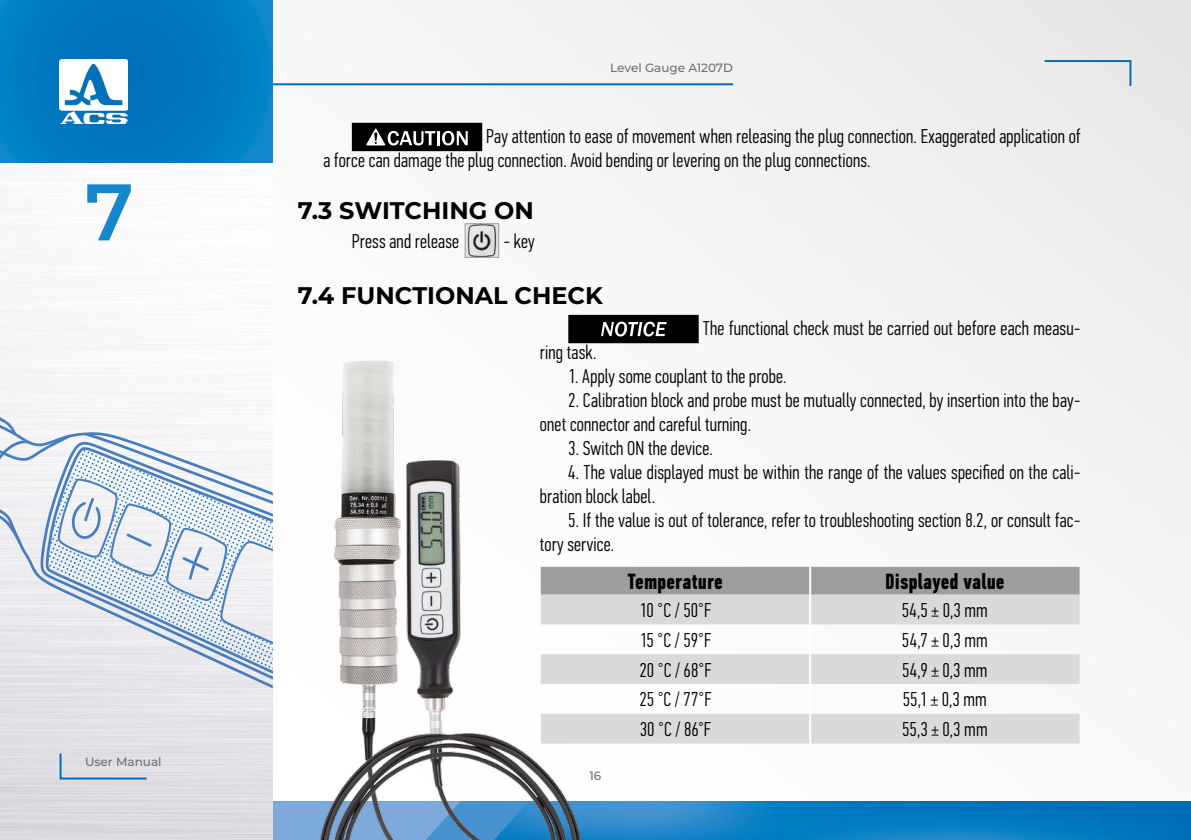
<style>
.page{position:relative;width:1191px;height:840px;background:#fff}
.page>*{position:absolute;margin:0;border:0;box-sizing:border-box;transform-origin:0 0}
.t1{font:600 80px "Montserrat";color:#1488ca}
.t2{font:700 24px "Montserrat";color:#000}
.t3{font:700 22px "PF Din Text Comp Pro";letter-spacing:.005em;color:#000}
.t4{font:300 20px/24px "PF Din Text Comp Pro";letter-spacing:.01em;color:#000}
.t5{font:500 12px "Montserrat";color:#706f6f}
</style>
<div class="page">
<div style="left:0;top:0;width:1191px;height:839px;background:#f6f6f6"></div>
<svg style="left:587px;top:801px;width:604px;height:38px;background:#0e7dc2"></svg>
<hr style="left:228px;top:83px;width:505px;height:2px;background:#006fb9">
<svg style="left:0;top:0;width:273px;height:163px;background:#027ac0"></svg>
<svg style="left:1042px;top:59px;width:90px;height:29px"></svg>
<svg style="left:59px;top:751px;width:26px;height:29px"></svg>
<img style="left:60px;top:60px;width:67px;height:64px">
<div style="left:352px;top:123px;width:129px;height:27px;background:#000"></div>
<hr style="left:352px;top:150px;width:129px;height:1px;background:#000">
<svg style="left:481px;top:123px;width:1px;height:28px"></svg>
<svg style="left:366px;top:128px;width:102px;height:17px"></svg>
<div style="left:569px;top:315px;width:129px;height:27px;background:#000"></div>
<hr style="left:568px;top:315px;width:2px;height:27px;background:#000">
<hr style="left:569px;top:342px;width:129px;height:1px;background:#000">
<svg style="left:698px;top:315px;width:1px;height:28px"></svg>
<svg style="left:601px;top:321px;width:65px;height:15px"></svg>
<img style="left:467px;top:225px;width:30px;height:30px">
<div style="left:465px;top:223px;width:34px;height:34px;border:1px solid #9d9d9c"></div>
<img style="left:143px;top:325px;width:317px;height:514px">
<img style="left:314px;top:484px;width:273px;height:355px">
<div style="left:541px;top:566px;width:538px;height:28px;background:#9d9d9c"></div>
<svg style="left:541px;top:594px;width:538px;height:149px;fill:#dadada"></svg>
<hr style="left:809px;top:566px;width:2px;height:28px;background:#fff">
<hr style="left:809px;top:594px;width:2px;height:30px;background:#fff">
<hr style="left:809px;top:624px;width:2px;height:30px;background:#fff">
<hr style="left:809px;top:654px;width:2px;height:29px;background:#fff">
<hr style="left:809px;top:683px;width:2px;height:30px;background:#fff">
<hr style="left:809px;top:713px;width:2px;height:30px;background:#fff">
<div style="left:46px;top:704px;width:39px;height:41px;background:#e3e0e6"></div>
<div style="left:85px;top:704px;width:188px;height:83px;background:#e4e1e8"></div>
<svg style="left:0;top:411px;width:273px;height:293px"></svg>
<h1 class="t1" style="left:85px;top:155px;width:50px">7</h1>
<p class="t5" style="left:85px;top:753px;width:78px">User Manual</p>
<p class="t5" style="left:610px;top:59px;width:124px">Level Gauge A1207D</p>
<p class="t4" style="left:323px;top:124px;width:758px;text-indent:162px">Pay attention to ease of movement when releasing the plug connection. Exaggerated application of a force can damage the plug connection. Avoid bending or levering on the plug connections.</p>
<p class="t2" style="left:298px;top:193px;width:237px">7.3 SWITCHING ON</p>
<p class="t4" style="left:352px;top:229px;width:109px">Press and release</p>
<p class="t4" style="left:503px;top:229px;width:33px">- key</p>
<p class="t2" style="left:298px;top:277px;width:306px">7.4 FUNCTIONAL CHECK</p>
<p class="t4" style="left:703px;top:316px;width:379px">The functional check must be carried out before each measu-</p>
<p class="t4" style="left:540px;top:340px;width:58px">ring task.</p>
<p class="t4" style="left:568px;top:364px;width:220px">1. Apply some couplant to the probe.</p>
<p class="t4" style="left:540px;top:388px;width:542px;text-indent:28px">2. Calibration block and probe must be mutually connected, by insertion into the bay&shy;onet connector and careful turning.</p>
<p class="t4" style="left:568px;top:436px;width:146px">3. Switch ON the device.</p>
<p class="t4" style="left:540px;top:460px;width:542px;text-indent:28px">4. The value displayed must be within the range of the values specified on the cali&shy;bration block label.</p>
<p class="t4" style="left:540px;top:508px;width:542px;text-indent:28px">5. If the value is out of tolerance, refer to troubleshooting section 8.2, or consult fac&shy;tory service.</p>
<p class="t5" style="left:589px;top:766px;width:13px">16</p>
<p class="t3" style="left:628px;top:567px;width:96px">Temperature</p>
<p class="t3" style="left:885px;top:567px;width:121px">Displayed value</p>
<p class="t4" style="left:639px;top:598px;width:73px">10 °C / 50°F</p>
<p class="t4" style="left:902px;top:598px;width:87px">54,5 ± 0,3 mm</p>
<p class="t4" style="left:639px;top:627px;width:73px">15 °C / 59°F</p>
<p class="t4" style="left:902px;top:627px;width:87px">54,7 ± 0,3 mm</p>
<p class="t4" style="left:639px;top:657px;width:74px">20 °C / 68°F</p>
<p class="t4" style="left:902px;top:657px;width:87px">54,9 ± 0,3 mm</p>
<p class="t4" style="left:639px;top:687px;width:74px">25 °C / 77°F</p>
<p class="t4" style="left:902px;top:687px;width:86px">55,1 ± 0,3 mm</p>
<p class="t4" style="left:640px;top:716px;width:73px">30 °C / 86°F</p>
<p class="t4" style="left:902px;top:716px;width:87px">55,3 ± 0,3 mm</p>
</div>
